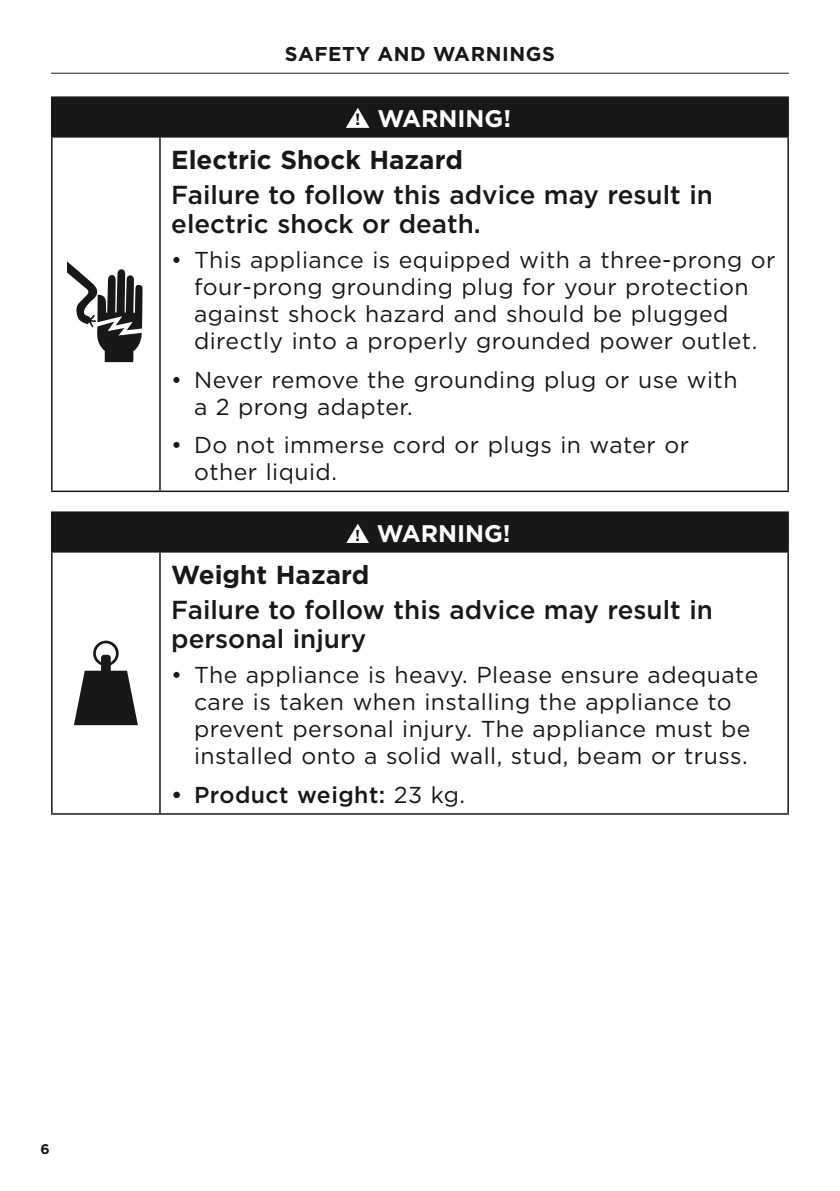
<style>
.page{position:relative;width:840px;height:1191px;background:#fff}
.page>*{position:absolute;margin:0;border:0;box-sizing:border-box;transform-origin:0 0}
.t1{font:500 26px/29px "Gotham";color:#181818}
.t2{font:700 26px "Gotham";color:#181818}
.t3{font:700 24px "Gotham";color:#fff}
.t4{font:23px/27px "Gotham";letter-spacing:.02em;color:#181818}
.t5{font:500 23px "Gotham";letter-spacing:.02em;color:#181818}
.t6{font:700 20px "Gotham";letter-spacing:.03em;color:#181818}
.t7{font:700 14px "Gotham";color:#181818}
.s1{font-size:16.4px;color:#181818}
.s2{font-size:15.8px;color:#181818}
.s3{font-weight:400}
</style>
<div class="page">
<hr style="left:51px;top:73px;width:737px;height:1px;background:#181818">
<div style="left:52px;top:97px;width:735px;height:40px;background:#181818"></div>
<hr style="left:51px;top:96px;width:109px;height:2px;background:#181818">
<hr style="left:51px;top:98px;width:2px;height:38px;background:#181818">
<hr style="left:160px;top:96px;width:628px;height:2px;background:#181818">
<hr style="left:787px;top:98px;width:1px;height:38px;background:#181818">
<hr style="left:51px;top:136px;width:109px;height:2px;background:#181818">
<hr style="left:51px;top:138px;width:2px;height:352px;background:#181818">
<hr style="left:160px;top:136px;width:628px;height:2px;background:#181818">
<hr style="left:159px;top:138px;width:2px;height:352px;background:#181818">
<hr style="left:787px;top:138px;width:1px;height:352px;background:#181818">
<hr style="left:51px;top:490px;width:109px;height:2px;background:#181818">
<hr style="left:160px;top:490px;width:628px;height:2px;background:#181818">
<svg style="left:346px;top:108px;width:23px;height:20px"></svg>
<svg style="left:67px;top:261px;width:75px;height:101px"></svg>
<div style="left:52px;top:512px;width:735px;height:40px;background:#181818"></div>
<hr style="left:51px;top:511px;width:109px;height:2px;background:#181818">
<hr style="left:51px;top:513px;width:2px;height:38px;background:#181818">
<hr style="left:160px;top:511px;width:628px;height:2px;background:#181818">
<hr style="left:787px;top:513px;width:1px;height:38px;background:#181818">
<hr style="left:51px;top:551px;width:109px;height:1px;background:#181818">
<hr style="left:51px;top:552px;width:2px;height:261px;background:#181818">
<hr style="left:160px;top:551px;width:628px;height:1px;background:#181818">
<hr style="left:159px;top:552px;width:2px;height:261px;background:#181818">
<hr style="left:787px;top:552px;width:1px;height:261px;background:#181818">
<hr style="left:51px;top:813px;width:109px;height:1px;background:#181818">
<hr style="left:160px;top:813px;width:628px;height:1px;background:#181818">
<svg style="left:346px;top:524px;width:23px;height:19px"></svg>
<svg style="left:74px;top:640px;width:64px;height:85px"></svg>
<p class="t6" style="left:285px;top:41px;width:271px">SAFETY AND WARNINGS</p>
<p class="t3" style="left:355px;top:102px;width:157px"><span class="s1">!</span> WARNING!</p>
<p class="t2" style="left:171px;top:143px;width:293px">Electric Shock Hazard</p>
<p class="t1" style="left:171px;top:180px;width:543px">Failure to follow this advice may result in electric shock or death.</p>
<p class="t4" style="left:194px;top:246px;width:582px;text-indent:-23px">• This appliance is equipped with a three-prong or four-prong grounding plug for your protection against shock hazard and should be plugged directly into a properly grounded power outlet.</p>
<p class="t4" style="left:194px;top:365px;width:544px;text-indent:-23px">• Never remove the grounding plug or use with a 2 prong adapter.</p>
<p class="t4" style="left:194px;top:431px;width:496px;text-indent:-23px">• Do not immerse cord or plugs in water or other liquid.</p>
<p class="t3" style="left:355px;top:517px;width:157px"><span class="s2">!</span> WARNING!</p>
<p class="t2" style="left:171px;top:557px;width:199px">Weight Hazard</p>
<p class="t1" style="left:171px;top:594px;width:543px">Failure to follow this advice may result in personal injury</p>
<p class="t4" style="left:194px;top:661px;width:565px;text-indent:-23px">• The appliance is heavy. Please ensure adequate care is taken when installing the appliance to prevent personal injury. The appliance must be installed onto a solid wall, stud, beam or truss.</p>
<p class="t5" style="left:171px;top:779px;width:295px">• Product weight: <span class="s3">23 kg.</span></p>
<p class="t7" style="left:41px;top:1139px;width:11px">6</p>
</div>
